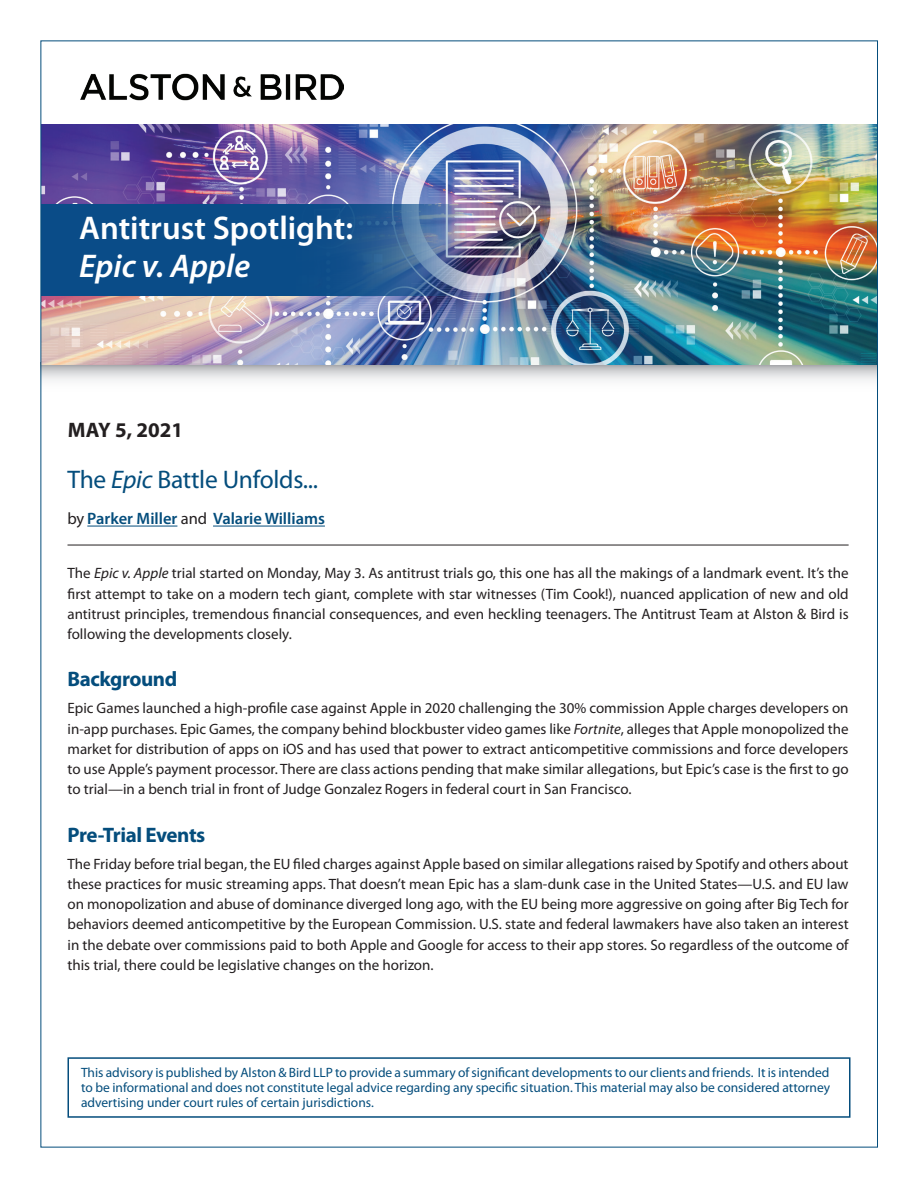
<style>
.page{position:relative;width:918px;height:1188px;background:#fff}
.page>*{position:absolute;margin:0;border:0;box-sizing:border-box;transform-origin:0 0}
.t1{font:600 33px "Myriad Pro";color:#fff}
.t2{font:italic 600 33px "Myriad Pro";color:#fff}
.t3{font:25.5px "Myriad Pro";letter-spacing:-.01em;color:#044d7c}
.t4{font:700 21px "Myriad Pro";letter-spacing:-.02em;color:#044d7c}
.t5{font:700 21px "Myriad Pro";color:#231f20}
.t6{font:600 16.5px "Myriad Pro";color:#044d7c}
.t7{font:15px/20.2px "Myriad Pro";color:#231f20;text-align:justify}
.t8{font:13.5px/15px "Myriad Pro";color:#044d7c;text-align:justify}
.s1{font-style:italic}
.s2{font-weight:400;color:#231f20}
</style>
<div class="page">
<svg style="left:42px;top:364px;width:834px;height:17px"></svg>
<img style="left:42px;top:125px;width:834px;height:239px">
<svg style="left:42px;top:205px;width:425px;height:91px;fill:#0a4c88"></svg>
<img style="left:80px;top:73px;width:263px;height:28px">
<div style="left:68px;top:1057px;width:782px;height:61px;border:2px solid #044d7c"></div>
<hr style="left:68px;top:545px;width:781px;height:1px;background:#231f20">
<hr style="left:87px;top:526px;width:90px;height:1px;background:#044d7c">
<hr style="left:213px;top:526px;width:112px;height:1px;background:#044d7c">
<h1 class="t1" style="left:79px;top:207px;width:275px">Antitrust Spotlight:</h1>
<h1 class="t2" style="left:79px;top:245px;width:172px">Epic v. Apple</h1>
<h3 class="t5" style="left:68px;top:416px;width:117px">MAY 5, 2021</h3>
<h2 class="t3" style="left:68px;top:464px;width:252px">The <span class="s1">Epic</span> Battle Unfolds...</h2>
<p class="t6" style="left:68px;top:508px;width:259px"><span class="s2">by</span> Parker Miller <span class="s2">and</span> Valarie Williams</p>
<p class="t7" style="left:68px;top:563px;width:783px">The <span class="s1">Epic v. Apple</span> trial started on Monday, May 3. As antitrust trials go, this one has all the makings of a landmark event. It’s the first attempt to take on a modern tech giant, complete with star witnesses (Tim Cook!), nuanced application of new and old antitrust principles, tremendous financial consequences, and even heckling teenagers. The Antitrust Team at Alston &amp; Bird is following the developments closely.</p>
<h3 class="t4" style="left:68px;top:666px;width:111px">Background</h3>
<p class="t7" style="left:68px;top:698px;width:783px">Epic Games launched a high-profile case against Apple in 2020 challenging the 30% commission Apple charges developers on in-app purchases. Epic Games, the company behind blockbuster video games like <span class="s1">Fortnite</span>, alleges that Apple monopolized the market for distribution of apps on iOS and has used that power to extract anticompetitive commissions and force developers to use Apple’s payment processor. There are class actions pending that make similar allegations, but Epic’s case is the first to go to trial—in a bench trial in front of Judge Gonzalez Rogers in federal court in San Francisco.</p>
<h3 class="t4" style="left:68px;top:821px;width:139px">Pre-Trial Events</h3>
<p class="t7" style="left:68px;top:853px;width:783px">The Friday before trial began, the EU filed charges against Apple based on similar allegations raised by Spotify and others about these practices for music streaming apps. That doesn’t mean Epic has a slam-dunk case in the United States—U.S. and EU law on monopolization and abuse of dominance diverged long ago, with the EU being more aggressive on going after Big Tech for behaviors deemed anticompetitive by the European Commission. U.S. state and federal lawmakers have also taken an interest in the debate over commissions paid to both Apple and Google for access to their app stores. So regardless of the outcome of this trial, there could be legislative changes on the horizon.</p>
<p class="t8" style="left:81px;top:1065px;width:751px">This advisory is published by Alston &amp; Bird LLP to provide a summary of significant developments to our clients and friends. It is intended to be informational and does not constitute legal advice regarding any specific situation. This material may also be considered attorney advertising under court rules of certain jurisdictions.</p>
</div>
